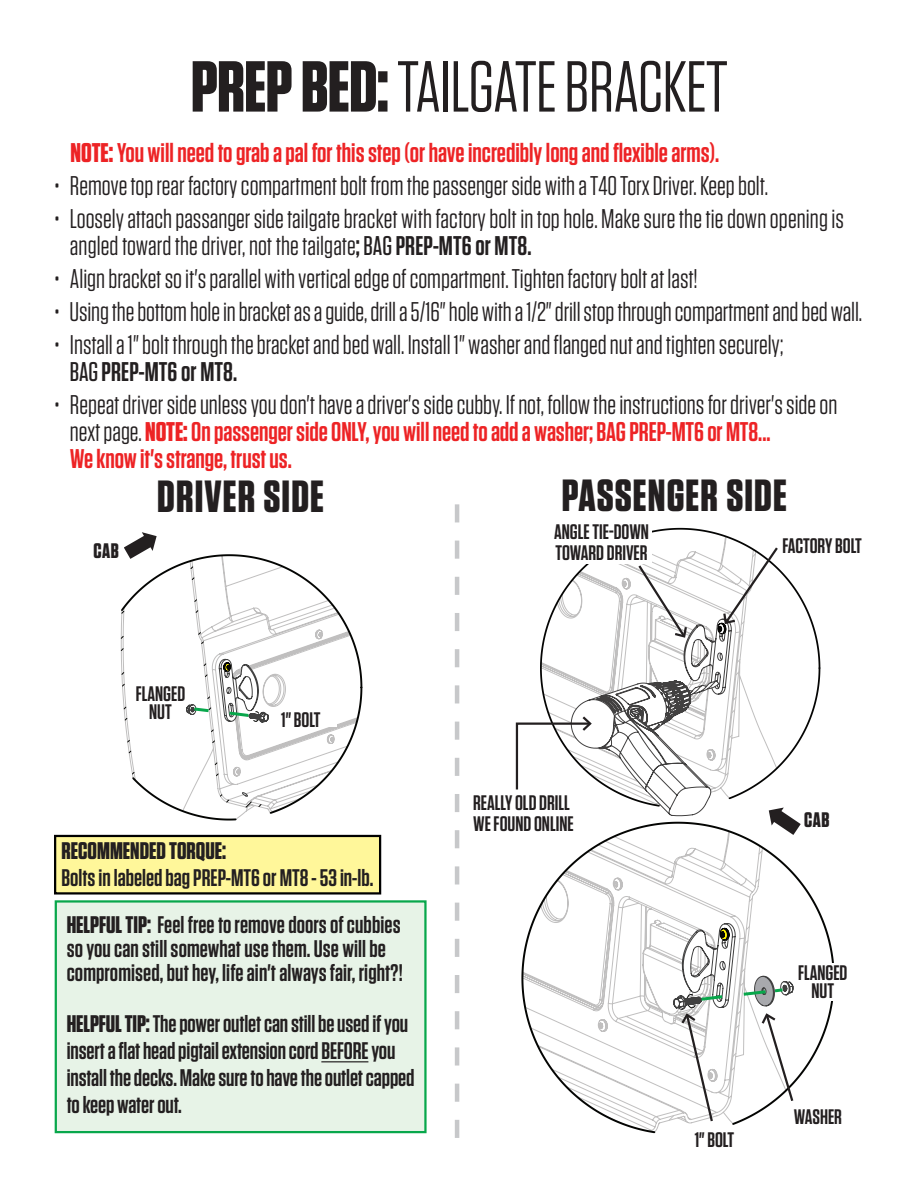
<style>
.page{position:relative;width:918px;height:1188px;background:#fff}
.page>*{position:absolute;margin:0;border:0;box-sizing:border-box;transform-origin:0 0}
.t1{font:72px "Tungsten";letter-spacing:-.01em;color:#231f20}
.t2{font:700 45px "Tungsten";letter-spacing:.025em;color:#231f20}
.t3{font:27px/27px "Tungsten";color:#231f20}
.t4{font:600 27px "Tungsten";color:#ed2325}
.t5{font:600 24px/27px "Tungsten";letter-spacing:-.005em;color:#231f20}
.t6{font:700 24px "Tungsten";color:#231f20}
.t7{font:600 21px/21px "Tungsten";color:#231f20}
.t8{font:700 21px "Tungsten";letter-spacing:.025em;color:#231f20}
.s1{font-weight:700}
.s2{font-weight:600}
.s3{font-weight:500}
.s4{font-weight:700;color:#ed2325}
.s5{font-weight:600;color:#ed2325}
</style>
<div class="page">
<svg style="left:652px;top:527px;width:169px;height:196px"></svg>
<div style="left:55px;top:900px;width:372px;height:233px;background:#e7f3e7;border:2px solid #08a74b"></div>
<svg style="left:620px;top:892px;width:214px;height:242px"></svg>
<svg style="left:173px;top:560px;width:190px;height:261px"></svg>
<div style="left:780px;top:536px;width:85px;height:24px;background:#fff"></div>
<svg style="left:455px;top:504px;width:4px;height:634px"></svg>
<hr style="left:321px;top:1061px;width:47px;height:1px;background:#231f20">
<div style="left:798px;top:963px;width:50px;height:38px;background:#fff"></div>
<div style="left:793px;top:1107px;width:50px;height:17px;background:#fff"></div>
<div style="left:281px;top:710px;width:55px;height:17px;background:#fff"></div>
<div style="left:695px;top:1130px;width:55px;height:17px;background:#fff"></div>
<div style="left:54px;top:835px;width:327px;height:60px;background:#fff79a;border:2px solid #000"></div>
<svg style="left:120px;top:554px;width:149px;height:254px"></svg>
<svg style="left:515px;top:545px;width:294px;height:579px"></svg>
<h1 class="t1" style="left:191px;top:50px;width:538px"><span class="s1">PREP BED:</span> TAILGATE BRACKET</h1>
<p class="t4" style="left:71px;top:138px;width:650px"><span class="s1">NOTE:</span> You will need to grab a pal for this step (or have incredibly long and flexible arms).</p>
<p class="t3" style="left:54px;top:172px;width:715px">• Remove top rear factory compartment bolt from the passenger side with a T40 Torx Driver. Keep bolt.</p>
<p class="t3" style="left:70px;top:205px;width:776px;text-indent:-16px">• Loosely attach passanger side tailgate bracket with factory bolt in top hole. Make sure the tie down opening is angled toward the driver, not the tailgate<span class="s2">;</span> <span class="s3">BAG</span> <span class="s2">PREP-MT6 or MT8.</span></p>
<p class="t3" style="left:54px;top:265px;width:645px">• Align bracket so it's parallel with vertical edge of compartment. Tighten factory bolt at last!</p>
<p class="t3" style="left:54px;top:298px;width:809px">• Using the bottom hole in bracket as a guide, drill a 5/16" hole with a 1/2" drill stop through compartment and bed wall.</p>
<p class="t3" style="left:70px;top:331px;width:715px;text-indent:-16px">• Install a 1" bolt through the bracket and bed wall. Install 1" washer and flanged nut and tighten securely;<br><span class="s3">BAG</span> <span class="s2">PREP-MT6 or MT8.</span></p>
<p class="t3" style="left:70px;top:391px;width:769px;text-indent:-16px">• Repeat driver side unless you don't have a driver's side cubby. If not, follow the instructions for driver's side on next page. <span class="s4">NOTE:</span> <span class="s5">On passenger side ONLY, you will need to add a washer; BAG PREP-MT6 or MT8...<br>We know it's strange, trust us.</span></p>
<h2 class="t2" style="left:157px;top:472px;width:168px">DRIVER SIDE</h2>
<p class="t7" style="left:782px;top:536px;width:81px">FACTORY BOLT</p>
<h2 class="t2" style="left:562px;top:471px;width:227px">PASSENGER SIDE</h2>
<p class="t7" style="left:554px;top:522px;width:96px">ANGLE TIE-DOWN<br>TOWARD DRIVER</p>
<p class="t8" style="left:94px;top:539px;width:27px">CAB</p>
<p class="t7" style="left:136px;top:685px;width:51px;line-height:18px;text-align:center">FLANGED<br>NUT</p>
<p class="t7" style="left:281px;top:710px;width:41px">1" BOLT</p>
<p class="t6" style="left:62px;top:837px;width:166px">RECOMMENDED TORQUE:</p>
<p class="t5" style="left:62px;top:864px;width:313px">Bolts in labeled bag PREP-MT6 or MT8 - 53 in-lb.</p>
<p class="t5" style="left:67px;top:914px;width:338px;line-height:24px"><span class="s1">HELPFUL TIP:</span> Feel free to remove doors of cubbies so you can still somewhat use them. Use will be compromised, but hey, life ain't always fair, right?!</p>
<p class="t5" style="left:67px;top:1011px;width:349px"><span class="s1">HELPFUL TIP:</span> The power outlet can still be used if you insert a flat head pigtail extension cord BEFORE you install the decks. Make sure to have the outlet capped to keep water out.</p>
<p class="t7" style="left:473px;top:793px;width:102px">REALLY OLD DRILL<br>WE FOUND ONLINE</p>
<p class="t7" style="left:695px;top:1130px;width:41px">1" BOLT</p>
<p class="t8" style="left:804px;top:808px;width:27px">CAB</p>
<p class="t7" style="left:798px;top:964px;width:51px;line-height:18px;text-align:center">FLANGED<br>NUT</p>
<p class="t7" style="left:794px;top:1106px;width:50px">WASHER</p>
</div>
